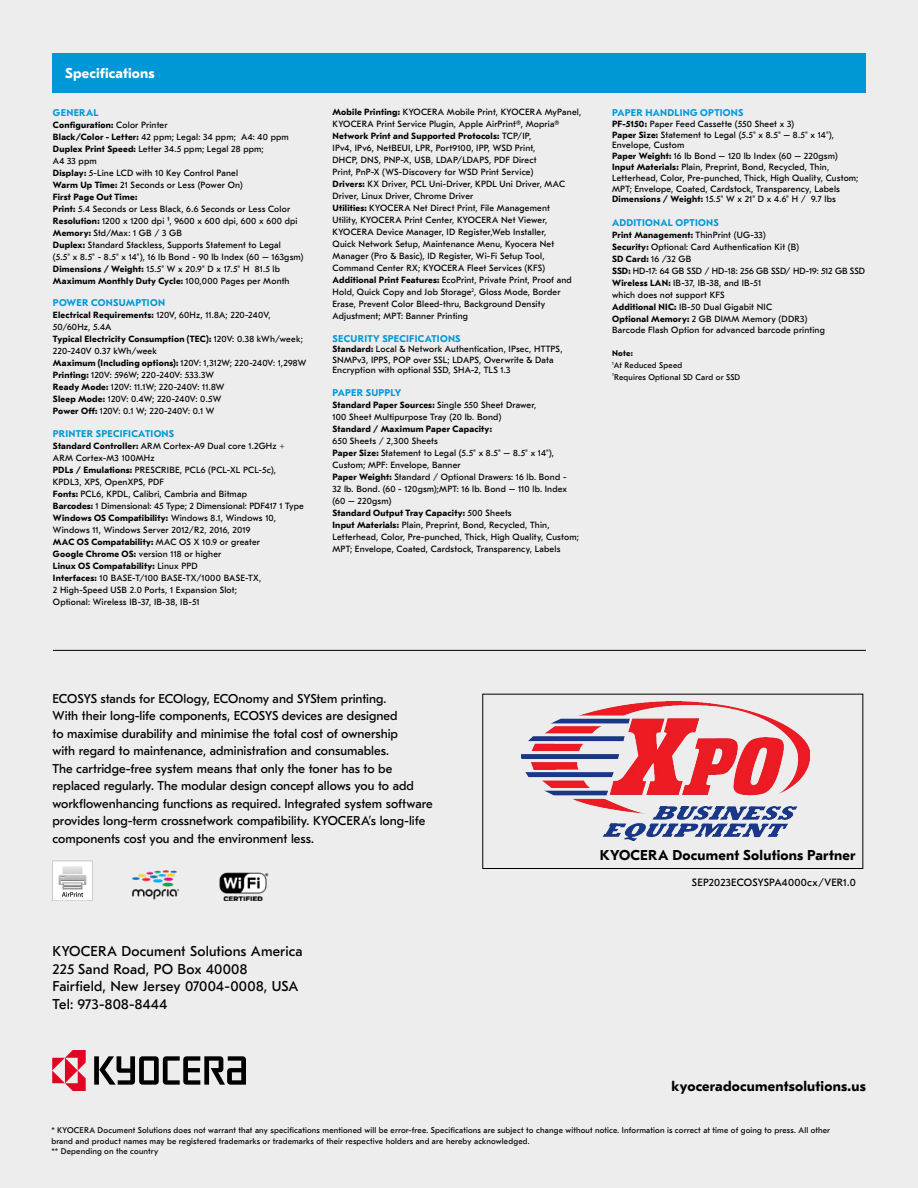
<style>
.page{position:relative;width:918px;height:1188px;background:#ededed}
.page>*{position:absolute;margin:0;border:0;box-sizing:border-box;transform-origin:0 0}
.t1{font:14.25px/17.5px "GT Eesti Pro Text";letter-spacing:.01em;color:#000}
.t2{font:700 14.25px "GT Eesti Pro Text";letter-spacing:.015em;color:#000}
.t3{font:700 14.25px "GT Eesti Pro Text";letter-spacing:.01em;color:#fff}
.t4{font:12.75px/17.5px "GT Eesti Pro Text";color:#000}
.t5{font:10.5px "GT Eesti Pro Text";letter-spacing:.02em;color:#000}
.t6{font:700 9.75px "GT Eesti Pro Text";letter-spacing:.025em;color:#0097d7}
.t7{font:9px/12px "GT Eesti Pro Text";letter-spacing:.02em;color:#000}
.t8{font:700 9px "GT Eesti Pro Text";letter-spacing:.025em;color:#000}
.t9{font:8.25px/10.5px "GT Eesti Pro Text";letter-spacing:.02em;color:#000}
.s1{font-weight:700}
</style>
<div class="page">
<svg style="left:94px;top:1056px;width:152px;height:29px"></svg>
<svg style="left:52px;top:1050px;width:34px;height:41px"></svg>
<div style="left:482px;top:694px;width:381px;height:175px;border:1px solid #000"></div>
<div style="left:53px;top:53px;width:813px;height:39px;background:#0097d7"></div>
<img style="left:219px;top:872px;width:50px;height:29px">
<hr style="left:53px;top:650px;width:813px;height:1px;background:#000">
<svg style="left:53px;top:862px;width:39px;height:39px"></svg>
<img style="left:55px;top:865px;width:35px;height:25px">
<img style="left:131px;top:870px;width:47px;height:30px">
<img style="left:521px;top:702px;width:289px;height:139px">
<h1 class="t3" style="left:65px;top:65px;width:91px">Specifications</h1>
<p class="t6" style="left:53px;top:107px;width:47px">GENERAL</p>
<p class="t7" style="left:53px;top:119px;width:252px"><span class="s1">Configuration:</span> Color Printer<br><span class="s1">Black/Color - Letter:</span> 42 ppm; Legal: 34 ppm; A4: 40 ppm <span class="s1">Duplex Print Speed:</span> Letter 34.5 ppm; Legal 28 ppm;<br>A4 33 ppm<br><span class="s1">Display:</span> 5-Line LCD with 10 Key Control Panel<br><span class="s1">Warm Up Time:</span> 21 Seconds or Less (Power On)<br><span class="s1">First Page Out Time:<br>Print:</span> 5.4 Seconds or Less Black, 6.6 Seconds or Less Color <span class="s1">Resolution:</span> 1200 x 1200 dpi ¹, 9600 x 600 dpi, 600 x 600 dpi <span class="s1">Memory:</span> Std/Max: 1 GB / 3 GB<br><span class="s1">Duplex:</span> Standard Stackless, Supports Statement to Legal<br>(5.5" x 8.5" - 8.5" x 14"), 16 lb Bond - 90 lb Index (60 – 163gsm)<br><span class="s1">Dimensions / Weight:</span> 15.5" W x 20.9" D x 17.5" H 81.5 lb <span class="s1">Maximum Monthly Duty Cycle:</span> 100,000 Pages per Month</p>
<p class="t6" style="left:53px;top:298px;width:114px">POWER CONSUMPTION</p>
<p class="t7" style="left:53px;top:310px;width:255px"><span class="s1">Electrical Requirements:</span> 120V, 60Hz, 11.8A; 220-240V, 50/60Hz, 5.4A<br><span class="s1">Typical Electricity Consumption (TEC):</span> 120V: 0.38 kWh/week; 220-240V 0.37 kWh/week<br><span class="s1">Maximum (Including options):</span> 120V: 1,312W; 220-240V: 1,298W <span class="s1">Printing:</span> 120V: 596W; 220-240V: 533.3W<br><span class="s1">Ready Mode:</span> 120V: 11.1W; 220-240V: 11.8W<br><span class="s1">Sleep Mode:</span> 120V: 0.4W; 220-240V: 0.5W<br><span class="s1">Power Off:</span> 120V: 0.1 W; 220-240V: 0.1 W</p>
<p class="t6" style="left:53px;top:429px;width:123px">PRINTER SPECIFICATIONS</p>
<p class="t7" style="left:53px;top:440px;width:252px"><span class="s1">Standard Controller:</span> ARM Cortex-A9 Dual core 1.2GHz + ARM Cortex-M3 100MHz<br><span class="s1">PDLs / Emulations:</span> PRESCRIBE, PCL6 (PCL-XL PCL-5c), KPDL3, XPS, OpenXPS, PDF<br><span class="s1">Fonts:</span> PCL6, KPDL, Calibri, Cambria and Bitmap<br><span class="s1">Barcodes:</span> 1 Dimensional: 45 Type; 2 Dimensional: PDF417 1 Type <span class="s1">Windows OS Compatibility:</span> Windows 8.1, Windows 10, Windows 11, Windows Server 2012/R2, 2016, 2019<br><span class="s1">MAC OS Compatability:</span> MAC OS X 10.9 or greater<br><span class="s1">Google Chrome OS:</span> version 118 or higher<br><span class="s1">Linux OS Compatability:</span> Linux PPD<br><span class="s1">Interfaces:</span> 10 BASE-T/100 BASE-TX/1000 BASE-TX,<br>2 High-Speed USB 2.0 Ports, 1 Expansion Slot;<br>Optional: Wireless IB-37, IB-38, IB-51</p>
<p class="t7" style="left:333px;top:106px;width:250px"><span class="s1">Mobile Printing:</span> KYOCERA Mobile Print, KYOCERA MyPanel, KYOCERA Print Service Plugin, Apple AirPrint®, Mopria® <span class="s1">Network Print and Supported Protocols:</span> TCP/IP,<br>IPv4, IPv6, NetBEUI, LPR, Port9100, IPP, WSD Print,<br>DHCP, DNS, PNP-X, USB, LDAP/LDAPS, PDF Direct<br>Print, PnP-X (WS-Discovery for WSD Print Service)<br><span class="s1">Drivers:</span> KX Driver, PCL Uni-Driver, KPDL Uni Driver, MAC Driver, Linux Driver, Chrome Driver<br><span class="s1">Utilities:</span> KYOCERA Net Direct Print, File Management<br>Utility, KYOCERA Print Center, KYOCERA Net Viewer, KYOCERA Device Manager, ID Register,Web Installer,<br>Quick Network Setup, Maintenance Menu, Kyocera Net Manager (Pro &amp; Basic), ID Register, Wi-Fi Setup Tool, Command Center RX; KYOCERA Fleet Services (KFS)<br><span class="s1">Additional Print Features:</span> EcoPrint, Private Print, Proof and Hold, Quick Copy and Job Storage<sup>2</sup>, Gloss Mode, Border Erase, Prevent Color Bleed-thru, Background Density Adjustment; MPT: Banner Printing</p>
<p class="t6" style="left:333px;top:333px;width:130px">SECURITY SPECIFICATIONS</p>
<p class="t7" style="left:333px;top:344px;width:232px;line-height:10.5px"><span class="s1">Standard:</span> Local &amp; Network Authentication, IPsec, HTTPS,<br>SNMPv3, IPPS, POP over SSL; LDAPS, Overwrite &amp; Data<br>Encryption with optional SSD, SHA-2, TLS 1.3</p>
<p class="t6" style="left:333px;top:387px;width:70px">PAPER SUPPLY</p>
<p class="t7" style="left:333px;top:399px;width:205px"><span class="s1">Standard Paper Sources:</span> Single 550 Sheet Drawer,<br>100 Sheet Multipurpose Tray (20 lb. Bond)</p>
<p class="t8" style="left:333px;top:424px;width:161px">Standard / Maximum Paper Capacity:</p>
<p class="t7" style="left:333px;top:435px;width:248px">650 Sheets / 2,300 Sheets<br><span class="s1">Paper Size:</span> Statement to Legal (5.5" x 8.5" – 8.5" x 14"), Custom; MPF: Envelope, Banner<br><span class="s1">Paper Weight:</span> Standard / Optional Drawers: 16 lb. Bond -<br>32 lb. Bond. (60 - 120gsm);MPT: 16 lb. Bond – 110 lb. Index (60 – 220gsm)<br><span class="s1">Standard Output Tray Capacity:</span> 500 Sheets<br><span class="s1">Input Materials:</span> Plain, Preprint, Bond, Recycled, Thin, Letterhead, Color, Pre-punched, Thick, High Quality, Custom; MPT; Envelope, Coated, Cardstock, Transparency, Labels</p>
<p class="t6" style="left:612px;top:107px;width:133px">PAPER HANDLING OPTIONS</p>
<p class="t7" style="left:612px;top:118px;width:248px;line-height:10.8px"><span class="s1">PF-5150:</span> Paper Feed Cassette (550 Sheet x 3)<br><span class="s1">Paper Size:</span> Statement to Legal (5.5" x 8.5" – 8.5" x 14"), Envelope, Custom<br><span class="s1">Paper Weight:</span> 16 lb Bond – 120 lb Index (60 – 220gsm)<br><span class="s1">Input Materials:</span> Plain, Preprint, Bond, Recycled, Thin, Letterhead, Color, Pre-punched, Thick, High Quality, Custom; MPT; Envelope, Coated, Cardstock, Transparency, Labels <span class="s1">Dimensions / Weight:</span> 15.5" W x 21" D x 4.6" H / 9.7 lbs</p>
<p class="t6" style="left:612px;top:218px;width:108px">ADDITIONAL OPTIONS</p>
<p class="t7" style="left:612px;top:229px;width:255px"><span class="s1">Print Management:</span> ThinPrint (UG-33)<br><span class="s1">Security:</span> Optional: Card Authentication Kit (B)<br><span class="s1">SD Card:</span> 16 /32 GB<br><span class="s1">SSD:</span> HD-17: 64 GB SSD / HD-18: 256 GB SSD/ HD-19: 512 GB SSD <span class="s1">Wireless LAN:</span> IB-37, IB-38, and IB-51<br>which does not support KFS<br><span class="s1">Additional NIC:</span> IB-50 Dual Gigabit NIC<br><span class="s1">Optional Memory:</span> 2 GB DIMM Memory (DDR3)</p>
<p class="t7" style="left:612px;top:324px;width:214px">Barcode Flash Option for advanced barcode printing</p>
<p class="t9" style="left:612px;top:347px;width:130px;line-height:12px"><span class="s1">Note:<br></span><sup>1</sup>At Reduced Speed<br><sup>²</sup>Requires Optional SD Card or SSD</p>
<p class="t4" style="left:53px;top:690px;width:382px">ECOSYS stands for ECOlogy, ECOnomy and SYStem printing.<br>With their long-life components, ECOSYS devices are designed<br>to maximise durability and minimise the total cost of ownership<br>with regard to maintenance, administration and consumables.<br>The cartridge-free system means that only the toner has to be replaced regularly. The modular design concept allows you to add workflowenhancing functions as required. Integrated system software provides long-term crossnetwork compatibility. KYOCERA’s long-life components cost you and the environment less.</p>
<h1 class="t1" style="left:53px;top:943px;width:252px">KYOCERA Document Solutions America<br>225 Sand Road, PO Box 40008<br>Fairfield, New Jersey 07004-0008, USA<br>Tel: 973-808-8444</h1>
<h1 class="t2" style="left:600px;top:847px;width:257px">KYOCERA Document Solutions Partner</h1>
<p class="t5" style="left:692px;top:877px;width:165px">SEP2023ECOSYSPA4000cx/VER1.0</p>
<h1 class="t2" style="left:671px;top:1078px;width:196px">kyoceradocumentsolutions.us</h1>
<p class="t9" style="left:51px;top:1125px;width:780px">* KYOCERA Document Solutions does not warrant that any specifications mentioned will be error-free. Specifications are subject to change without notice. Information is correct at time of going to press. All other brand and product names may be registered trademarks or trademarks of their respective holders and are hereby acknowledged.<br>** Depending on the country</p>
</div>
